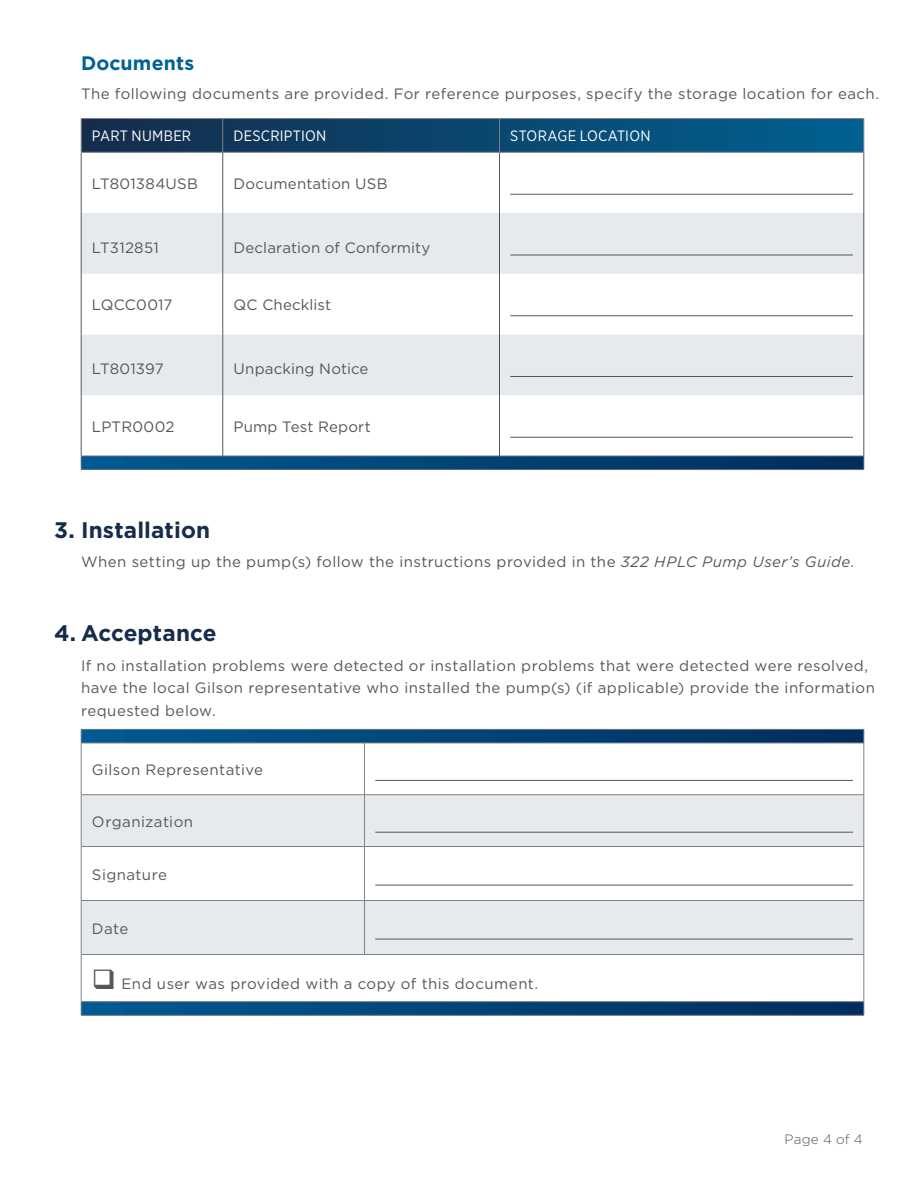
<style>
.page{position:relative;width:918px;height:1188px;background:#fff}
.page>*{position:absolute;margin:0;border:0;box-sizing:border-box;transform-origin:0 0}
.t1{font:700 22.5px "Gotham";letter-spacing:.005em;color:#152c4c}
.HEADING_2_TOP_OQ{font:700 19.5px "Gotham";letter-spacing:.005em;color:#006192}
.BODY_TEXT_OQ{font:15px/22.5px "Gotham";letter-spacing:.03em;color:#555759}
.BODY_TEXT_TABLE_OQ{font:15px "Gotham";letter-spacing:.01em;color:#555759}
.BODY_TBL_TXT{font:15px "Gotham";letter-spacing:.025em;color:#555759}
.HEADING_LEFT{font:15px "Gotham Narrow";letter-spacing:.015em;color:#fff}
.t2{font:300 13.5px "Gotham";letter-spacing:.015em;color:#555759}
.s1{font-style:italic}
</style>
<div class="page">
<svg style="left:82px;top:119px;width:782px;height:33px;background:#0b466e"></svg>
<svg style="left:82px;top:213px;width:782px;height:182px;fill:#e7eaec"></svg>
<svg style="left:82px;top:457px;width:782px;height:12px;background:#004377"></svg>
<hr style="left:222px;top:152px;width:1px;height:61px;background:#555759">
<hr style="left:222px;top:213px;width:1px;height:61px;background:#555759">
<hr style="left:222px;top:274px;width:1px;height:61px;background:#555759">
<hr style="left:499px;top:213px;width:1px;height:61px;background:#41525b">
<hr style="left:864px;top:213px;width:1px;height:61px;background:#41525b">
<hr style="left:499px;top:335px;width:1px;height:60px;background:#41525b">
<hr style="left:864px;top:335px;width:1px;height:60px;background:#41525b">
<hr style="left:864px;top:152px;width:1px;height:61px;background:#555759">
<hr style="left:864px;top:274px;width:1px;height:61px;background:#555759">
<hr style="left:81px;top:152px;width:1px;height:61px;background:#555759">
<hr style="left:499px;top:152px;width:1px;height:61px;background:#555759">
<hr style="left:81px;top:213px;width:1px;height:61px;background:#555759">
<hr style="left:81px;top:274px;width:1px;height:61px;background:#555759">
<hr style="left:499px;top:274px;width:1px;height:61px;background:#555759">
<hr style="left:81px;top:395px;width:1px;height:61px;background:#555759">
<hr style="left:222px;top:395px;width:1px;height:61px;background:#555759">
<hr style="left:499px;top:395px;width:1px;height:61px;background:#555759">
<hr style="left:864px;top:395px;width:1px;height:61px;background:#555759">
<hr style="left:81px;top:456px;width:142px;height:1px;background:#676e77">
<svg style="left:81px;top:456px;width:1px;height:13px"></svg>
<hr style="left:223px;top:456px;width:277px;height:1px;background:#676e77">
<hr style="left:500px;top:456px;width:364px;height:1px;background:#676e77">
<svg style="left:864px;top:456px;width:1px;height:13px"></svg>
<hr style="left:81px;top:469px;width:142px;height:1px;background:#676e77">
<hr style="left:223px;top:469px;width:277px;height:1px;background:#676e77">
<hr style="left:500px;top:469px;width:364px;height:1px;background:#676e77">
<hr style="left:81px;top:335px;width:1px;height:60px;background:#555759">
<hr style="left:81px;top:118px;width:142px;height:1px;background:#808183">
<hr style="left:81px;top:119px;width:1px;height:33px;background:#808183">
<hr style="left:223px;top:118px;width:277px;height:1px;background:#808183">
<hr style="left:500px;top:118px;width:364px;height:1px;background:#808183">
<hr style="left:864px;top:119px;width:1px;height:33px;background:#808183">
<hr style="left:81px;top:152px;width:142px;height:1px;background:#808183">
<hr style="left:223px;top:152px;width:277px;height:1px;background:#808183">
<hr style="left:500px;top:152px;width:364px;height:1px;background:#808183">
<hr style="left:222px;top:119px;width:1px;height:33px;background:#808183">
<hr style="left:222px;top:335px;width:1px;height:60px;background:#555759">
<hr style="left:499px;top:119px;width:1px;height:33px;background:#808183">
<hr style="left:510px;top:194px;width:343px;height:1px;background:#555759">
<hr style="left:510px;top:255px;width:343px;height:1px;background:#555759">
<hr style="left:510px;top:315px;width:343px;height:1px;background:#555759">
<hr style="left:510px;top:376px;width:343px;height:1px;background:#555759">
<hr style="left:510px;top:437px;width:343px;height:1px;background:#555759">
<svg style="left:82px;top:730px;width:782px;height:285px"></svg>
<svg style="left:82px;top:795px;width:782px;height:159px;fill:#e7eaec"></svg>
<hr style="left:864px;top:795px;width:1px;height:51px;background:#808183">
<hr style="left:864px;top:901px;width:1px;height:53px;background:#808183">
<hr style="left:864px;top:743px;width:1px;height:52px;background:#808183">
<hr style="left:364px;top:794px;width:500px;height:1px;background:#808183">
<hr style="left:364px;top:846px;width:500px;height:1px;background:#808183">
<hr style="left:364px;top:900px;width:500px;height:1px;background:#808183">
<hr style="left:864px;top:847px;width:1px;height:53px;background:#808183">
<hr style="left:81px;top:729px;width:283px;height:1px;background:#676e77">
<svg style="left:81px;top:730px;width:1px;height:13px"></svg>
<hr style="left:364px;top:729px;width:500px;height:1px;background:#676e77">
<svg style="left:864px;top:730px;width:1px;height:13px"></svg>
<hr style="left:81px;top:743px;width:283px;height:1px;background:#676e77">
<hr style="left:364px;top:743px;width:500px;height:1px;background:#676e77">
<hr style="left:81px;top:1001px;width:283px;height:1px;background:#676e77">
<svg style="left:81px;top:1002px;width:1px;height:13px"></svg>
<hr style="left:364px;top:1001px;width:500px;height:1px;background:#676e77">
<svg style="left:864px;top:1002px;width:1px;height:13px"></svg>
<hr style="left:81px;top:1015px;width:283px;height:1px;background:#676e77">
<hr style="left:364px;top:1015px;width:500px;height:1px;background:#676e77">
<hr style="left:81px;top:743px;width:1px;height:52px;background:#808183">
<hr style="left:364px;top:743px;width:1px;height:52px;background:#808183">
<hr style="left:81px;top:794px;width:283px;height:1px;background:#808183">
<hr style="left:81px;top:795px;width:1px;height:51px;background:#808183">
<hr style="left:364px;top:795px;width:1px;height:51px;background:#808183">
<hr style="left:81px;top:846px;width:283px;height:1px;background:#808183">
<hr style="left:81px;top:847px;width:1px;height:53px;background:#808183">
<hr style="left:364px;top:847px;width:1px;height:53px;background:#808183">
<hr style="left:81px;top:900px;width:283px;height:1px;background:#808183">
<hr style="left:81px;top:901px;width:1px;height:53px;background:#808183">
<hr style="left:364px;top:901px;width:1px;height:53px;background:#808183">
<hr style="left:81px;top:954px;width:283px;height:1px;background:#808183">
<hr style="left:364px;top:954px;width:500px;height:1px;background:#808183">
<hr style="left:81px;top:955px;width:1px;height:47px;background:#808183">
<hr style="left:864px;top:955px;width:1px;height:47px;background:#808183">
<hr style="left:375px;top:780px;width:478px;height:1px;background:#555759">
<hr style="left:375px;top:832px;width:478px;height:1px;background:#555759">
<hr style="left:375px;top:885px;width:478px;height:1px;background:#555759">
<hr style="left:375px;top:939px;width:478px;height:1px;background:#555759">
<p class="HEADING_2_TOP_OQ" style="left:81px;top:50px;width:115px">Documents</p>
<p class="BODY_TEXT_OQ" style="left:81px;top:82px;width:800px">The following documents are provided. For reference purposes, specify the storage location for each.</p>
<p class="HEADING_LEFT" style="left:92px;top:126px;width:101px">PART NUMBER</p>
<p class="HEADING_LEFT" style="left:234px;top:126px;width:94px">DESCRIPTION</p>
<p class="HEADING_LEFT" style="left:510px;top:126px;width:142px">STORAGE LOCATION</p>
<p class="BODY_TEXT_TABLE_OQ" style="left:92px;top:174px;width:108px">LT801384USB</p>
<p class="BODY_TEXT_TABLE_OQ" style="left:234px;top:174px;width:155px">Documentation USB</p>
<p class="BODY_TEXT_TABLE_OQ" style="left:92px;top:238px;width:68px">LT312851</p>
<p class="BODY_TEXT_TABLE_OQ" style="left:234px;top:238px;width:198px">Declaration of Conformity</p>
<p class="BODY_TEXT_TABLE_OQ" style="left:92px;top:295px;width:82px">LQCC0017</p>
<p class="BODY_TEXT_TABLE_OQ" style="left:234px;top:295px;width:99px">QC Checklist</p>
<p class="BODY_TEXT_TABLE_OQ" style="left:92px;top:359px;width:73px">LT801397</p>
<p class="BODY_TEXT_TABLE_OQ" style="left:234px;top:359px;width:136px">Unpacking Notice</p>
<p class="BODY_TEXT_TABLE_OQ" style="left:92px;top:417px;width:84px">LPTR0002</p>
<p class="BODY_TEXT_TABLE_OQ" style="left:234px;top:417px;width:139px">Pump Test Report</p>
<p class="t1" style="left:54px;top:515px;width:158px">3. Installation</p>
<p class="BODY_TEXT_OQ" style="left:81px;top:550px;width:775px">When setting up the pump(s) follow the instructions provided in the <span class="s1">322 HPLC Pump User’s Guide</span>.</p>
<p class="t1" style="left:54px;top:619px;width:164px">4. Acceptance</p>
<p class="BODY_TEXT_OQ" style="left:81px;top:654px;width:795px">If no installation problems were detected or installation problems that were detected were resolved, have the local Gilson representative who installed the pump(s) (if applicable) provide the information requested below.</p>
<p class="BODY_TBL_TXT" style="left:92px;top:760px;width:173px">Gilson Representative</p>
<p class="BODY_TBL_TXT" style="left:92px;top:812px;width:103px">Organization</p>
<p class="BODY_TBL_TXT" style="left:92px;top:865px;width:76px">Signature</p>
<p class="BODY_TBL_TXT" style="left:92px;top:919px;width:38px">Date</p>
<p class="BODY_TBL_TXT" style="left:92px;top:974px;width:448px">❑ End user was provided with a copy of this document.</p>
<p class="t2" style="left:785px;top:1130px;width:80px">Page 4 of 4</p>
</div>
